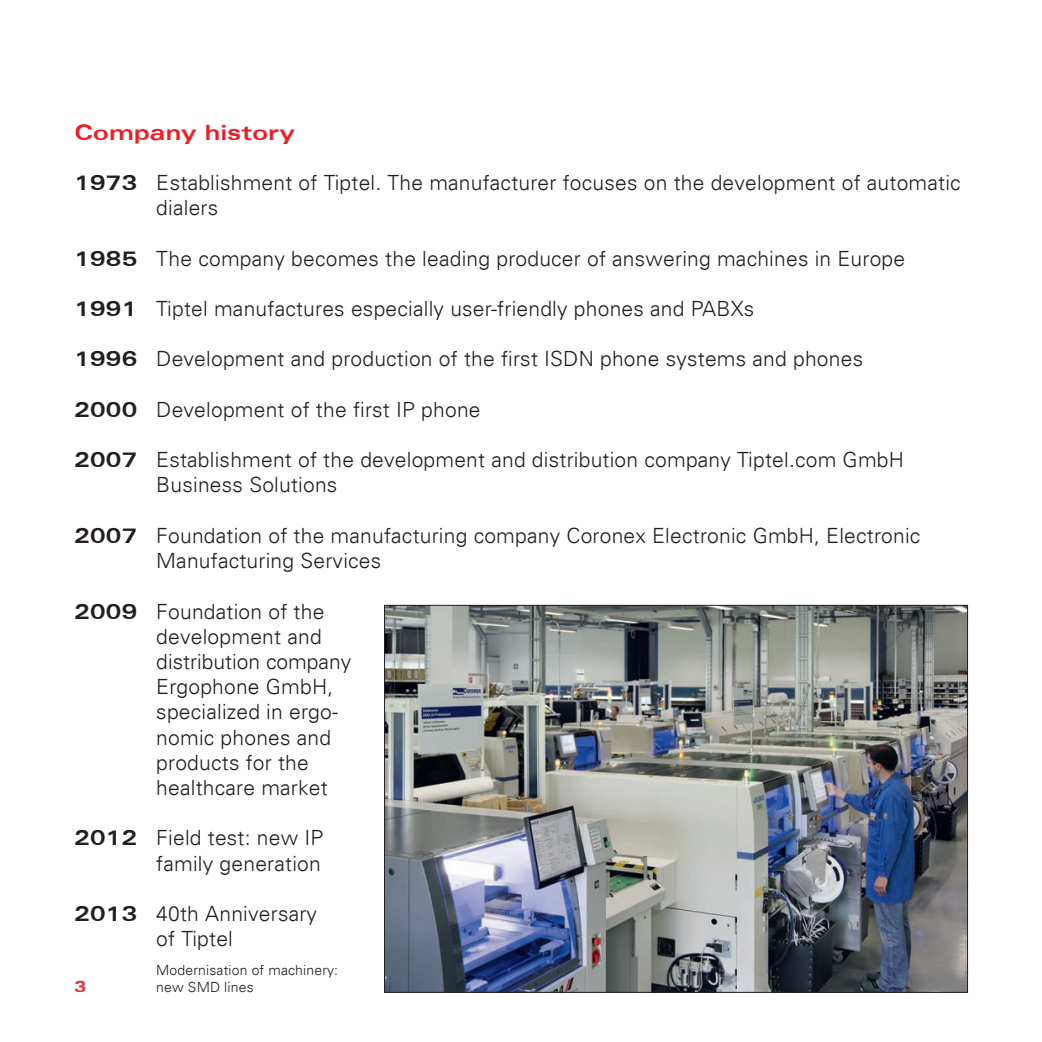
<style>
.page{position:relative;width:1042px;height:1042px;background:#fff}
.page>*{position:absolute;margin:0;border:0;box-sizing:border-box;transform-origin:0 0}
.t1{font:21px/25.2px "USA Light Plain";letter-spacing:.01em;color:#231f20}
.t2{font:700 expanded 21px "Univers";letter-spacing:.01em;color:#ee1d23}
.t3{font:700 expanded 15.75px "Univers";color:#ee1d23}
.t4{font:14px "USA Light Plain";letter-spacing:.01em;color:#231f20}
.s1{font-family:"Univers";font-weight:700;font-stretch:expanded}
</style>
<div class="page">
<img style="left:386px;top:607px;width:580px;height:384px">
<p class="t2" style="left:74px;top:120px;width:222px">Company history</p>
<p class="t1" style="left:156px;top:169px;width:806px;text-indent:-82px"><span class="s1">1973</span> Establishment of Tiptel. The manufacturer focuses on the development of automatic dialers</p>
<p class="t1" style="left:74px;top:245px;width:832px"><span class="s1">1985</span> The company becomes the leading producer of answering machines in Europe</p>
<p class="t1" style="left:74px;top:295px;width:681px"><span class="s1">1991</span> Tiptel manufactures especially user-friendly phones and PABXs</p>
<p class="t1" style="left:74px;top:346px;width:790px"><span class="s1">1996</span> Development and production of the first ISDN phone systems and phones</p>
<p class="t1" style="left:74px;top:396px;width:408px"><span class="s1">2000</span> Development of the first IP phone</p>
<p class="t1" style="left:156px;top:447px;width:749px;text-indent:-82px"><span class="s1">2007</span> Establishment of the development and distribution company Tiptel.com GmbH<br>Business Solutions</p>
<p class="t1" style="left:156px;top:522px;width:765px;text-indent:-82px"><span class="s1">2007</span> Foundation of the manufacturing company Coronex Electronic GmbH, Electronic<br>Manufacturing Services</p>
<p class="t1" style="left:74px;top:598px;width:251px"><span class="s1">2009</span> Foundation of the</p>
<p class="t1" style="left:156px;top:623px;width:167px">development and</p>
<p class="t1" style="left:156px;top:648px;width:197px">distribution company</p>
<p class="t1" style="left:156px;top:673px;width:183px">Ergophone GmbH, specialized in ergo-</p>
<p class="t1" style="left:156px;top:724px;width:176px">nomic phones and</p>
<p class="t1" style="left:156px;top:749px;width:154px">products for the</p>
<p class="t1" style="left:156px;top:774px;width:173px">healthcare market</p>
<p class="t1" style="left:74px;top:825px;width:250px"><span class="s1">2012</span> Field test: new IP</p>
<p class="t1" style="left:156px;top:850px;width:166px">family generation</p>
<p class="t1" style="left:74px;top:900px;width:244px;text-align:center"><span class="s1">2013</span> 40th Anniversary of Tiptel</p>
<p class="t3" style="left:74px;top:977px;width:13px">3</p>
<p class="t4" style="left:156px;top:962px;width:183px">Modernisation of machinery:</p>
<p class="t4" style="left:156px;top:979px;width:99px">new SMD lines</p>
</div>
